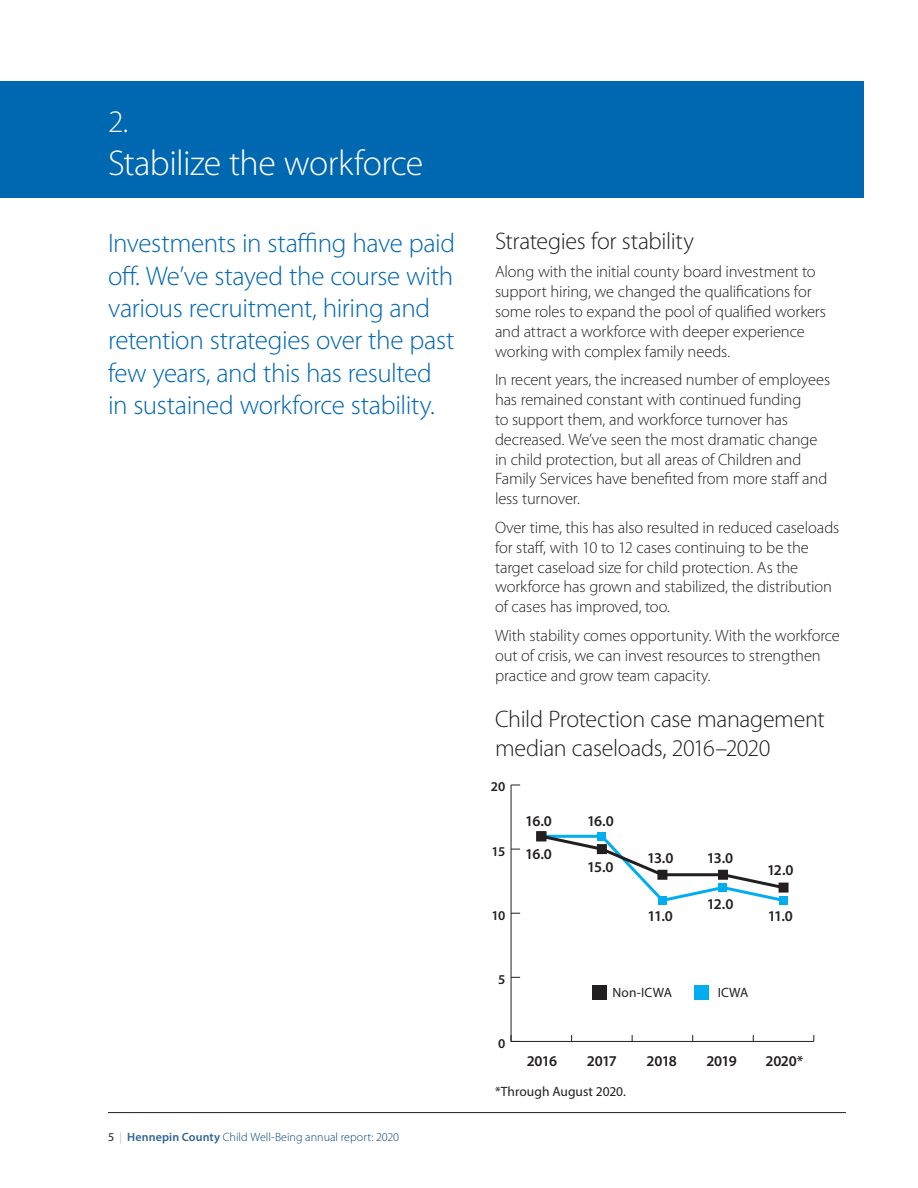
<style>
.page{position:relative;width:918px;height:1188px;background:#fff}
.page>*{position:absolute;margin:0;border:0;box-sizing:border-box;transform-origin:0 0}
.sub_head{font:300 36px "Myriad Pro";letter-spacing:-.015em;color:#fff}
.sub_head-2{font:300 31.5px "Myriad Pro";color:#fff}
.t1{font:300 27px/32.4px "Myriad Pro";letter-spacing:-.015em;color:#0067b1}
.Sub_subhead{font:300 24px/28.8px "Myriad Pro";letter-spacing:-.015em;color:#231f20}
.t2{font:300 16.5px/19.8px "Myriad Pro";letter-spacing:-.01em;color:#231f20}
.t3{font:600 15px "Myriad Pro";letter-spacing:-.055em;color:#231f20}
.t4{font:13.5px "Myriad Pro";letter-spacing:.005em;color:#231f20}
.t5{font:600 13.5px "Myriad Pro";color:#231f20}
.t6{font:300 12px "Myriad Pro";color:#00447c}
.s1{font-weight:400;color:#231f20}
.s2{color:#adafb1}
.s3{font-weight:600;color:#306396}
</style>
<div class="page">
<hr style="left:108px;top:1112px;width:738px;height:1px;background:#231f20">
<div style="left:0;top:81px;width:864px;height:117px;background:#0067b1"></div>
<hr style="left:511px;top:1041px;width:303px;height:1px;background:#231f20">
<hr style="left:511px;top:785px;width:1px;height:256px;background:#231f20">
<svg style="left:511px;top:1035px;width:9px;height:6px"></svg>
<svg style="left:538px;top:832px;width:249px;height:69px"></svg>
<div style="left:597px;top:832px;width:9px;height:9px;background:#00aeef"></div>
<div style="left:658px;top:896px;width:9px;height:9px;background:#00aeef"></div>
<div style="left:718px;top:883px;width:9px;height:9px;background:#00aeef"></div>
<div style="left:779px;top:896px;width:9px;height:9px;background:#00aeef"></div>
<div style="left:537px;top:832px;width:9px;height:9px;background:#231f20"></div>
<div style="left:536px;top:831px;width:10px;height:10px;border:1px solid #231f20"></div>
<div style="left:597px;top:845px;width:9px;height:9px;background:#231f20"></div>
<div style="left:597px;top:844px;width:10px;height:10px;border:1px solid #231f20"></div>
<div style="left:658px;top:870px;width:9px;height:9px;background:#231f20"></div>
<div style="left:658px;top:870px;width:9px;height:10px;border:1px solid #231f20"></div>
<div style="left:718px;top:870px;width:9px;height:9px;background:#231f20"></div>
<div style="left:718px;top:870px;width:10px;height:10px;border:1px solid #231f20"></div>
<div style="left:779px;top:883px;width:9px;height:9px;background:#231f20"></div>
<div style="left:592px;top:985px;width:14px;height:14px;background:#231f20"></div>
<div style="left:694px;top:985px;width:15px;height:14px;background:#00aeef"></div>
<p class="sub_head-2" style="left:108px;top:104px;width:22px">2.</p>
<p class="sub_head" style="left:108px;top:143px;width:317px">Stabilize the workforce</p>
<p class="t1" style="left:108px;top:227px;width:349px">Investments in staffing have paid off. We’ve stayed the course with various recruitment, hiring and retention strategies over the past few years, and this has resulted in sustained workforce stability.</p>
<p class="Sub_subhead" style="left:495px;top:227px;width:201px">Strategies for stability</p>
<p class="t2" style="left:495px;top:262px;width:332px">Along with the initial county board investment to support hiring, we changed the qualifications for some roles to expand the pool of qualified workers and attract a workforce with deeper experience working with complex family needs.</p>
<p class="t2" style="left:495px;top:370px;width:337px">In recent years, the increased number of employees has remained constant with continued funding<br>to support them, and workforce turnover has decreased. We’ve seen the most dramatic change in child protection, but all areas of Children and Family Services have benefited from more staff and less turnover.</p>
<p class="t2" style="left:495px;top:518px;width:346px">Over time, this has also resulted in reduced caseloads for staff, with 10 to 12 cases continuing to be the target caseload size for child protection. As the workforce has grown and stabilized, the distribution of cases has improved, too.</p>
<p class="t2" style="left:495px;top:626px;width:346px">With stability comes opportunity. With the workforce out of crisis, we can invest resources to strengthen practice and grow team capacity.</p>
<p class="Sub_subhead" style="left:495px;top:705px;width:331px">Child Protection case management median caseloads, 2016–2020</p>
<p class="t5" style="left:491px;top:778px;width:16px">20</p>
<p class="t5" style="left:492px;top:842px;width:15px">15</p>
<p class="t5" style="left:491px;top:906px;width:15px">10</p>
<p class="t5" style="left:498px;top:971px;width:9px">5</p>
<p class="t5" style="left:498px;top:1035px;width:9px">0</p>
<p class="t3" style="left:525px;top:811px;width:28px">16.0</p>
<p class="t3" style="left:525px;top:844px;width:28px">16.0</p>
<p class="t3" style="left:587px;top:811px;width:28px">16.0</p>
<p class="t3" style="left:587px;top:857px;width:28px">15.0</p>
<p class="t3" style="left:647px;top:848px;width:28px">13.0</p>
<p class="t3" style="left:707px;top:848px;width:28px">13.0</p>
<p class="t3" style="left:648px;top:907px;width:27px">11.0</p>
<p class="t3" style="left:707px;top:894px;width:28px">12.0</p>
<p class="t3" style="left:767px;top:861px;width:28px">12.0</p>
<p class="t3" style="left:768px;top:907px;width:27px">11.0</p>
<p class="t4" style="left:613px;top:984px;width:61px">Non-ICWA</p>
<p class="t4" style="left:718px;top:984px;width:32px">ICWA</p>
<p class="t3" style="left:527px;top:1051px;width:32px">2016</p>
<p class="t3" style="left:587px;top:1051px;width:32px">2017</p>
<p class="t3" style="left:646px;top:1051px;width:32px">2018</p>
<p class="t3" style="left:706px;top:1051px;width:32px">2019</p>
<p class="t3" style="left:765px;top:1051px;width:39px">2020*</p>
<p class="t6" style="left:108px;top:1131px;width:293px"><span class="s1">5</span> <span class="s2">|</span> <span class="s3">Hennepin County</span> Child Well-Being annual report: 2020</p>
<p class="t4" style="left:495px;top:1084px;width:132px">*Through August 2020.</p>
</div>
